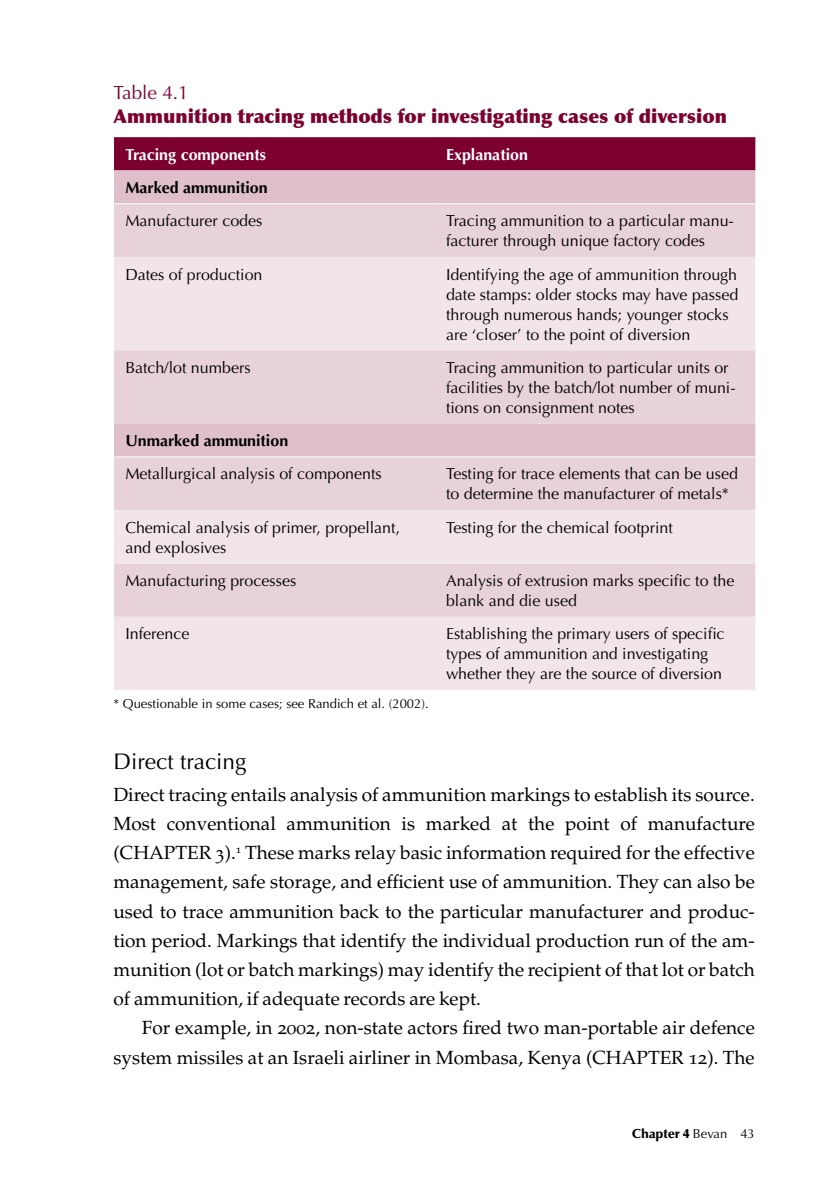
<style>
.page{position:relative;width:840px;height:1191px;background:#fff}
.page>*{position:absolute;margin:0;border:0;box-sizing:border-box;transform-origin:0 0}
.t1{font:22.6px "Optima LT Std";color:#000}
.t2{font:19px "Palatino LT Std";color:#000}
.t3{font:900 19px/24px "Optima LT Std";color:#7c002f}
.t4{font:16px/20px "Optima LT Std";color:#000}
.t5{font:700 16px "Optima LT Std";color:#fff}
.t6{font:13px "Optima LT Std";color:#000}
.t7{font:900 13px "Optima LT Std";color:#000}
.s1{font-weight:400}
.s2{font-weight:700}
</style>
<div class="page">
<div style="left:114px;top:137px;width:641px;height:33px;background:#7c002f"></div>
<div style="left:114px;top:170px;width:641px;height:34px;background:#debfcb"></div>
<div style="left:114px;top:204px;width:641px;height:53px;background:#e7d1da"></div>
<svg style="left:114px;top:257px;width:641px;height:433px;background:#ecd9e1"></svg>
<hr style="left:114px;top:203px;width:320px;height:1px;background:#fff">
<hr style="left:434px;top:203px;width:320px;height:1px;background:#fff">
<hr style="left:114px;top:456px;width:320px;height:1px;background:#fff">
<hr style="left:434px;top:456px;width:320px;height:1px;background:#fff">
<p class="t3" style="left:113px;top:80px;width:614px"><span class="s1">Table 4.1<br></span>Ammunition tracing methods for investigating cases of diversion</p>
<p class="t5" style="left:125px;top:145px;width:142px">Tracing components</p>
<p class="t5" style="left:446px;top:145px;width:83px">Explanation</p>
<p class="t4" style="left:125px;top:171px;width:144px;line-height:33.2px"><span class="s2">Marked ammunition<br></span>Manufacturer codes</p>
<p class="t4" style="left:446px;top:211px;width:289px">Tracing ammunition to a particular manu&shy;facturer through unique factory codes</p>
<p class="t4" style="left:125px;top:264px;width:138px">Dates of production</p>
<p class="t4" style="left:446px;top:264px;width:293px">Identifying the age of ammunition through date stamps: older stocks may have passed through numerous hands; younger stocks are ‘closer’ to the point of diversion</p>
<p class="t4" style="left:125px;top:358px;width:127px">Batch/lot numbers</p>
<p class="t4" style="left:446px;top:358px;width:291px">Tracing ammunition to particular units or facilities by the batch/lot number of muni&shy;tions on consignment notes</p>
<p class="t4" style="left:125px;top:424px;width:258px;line-height:33.2px"><span class="s2">Unmarked ammunition<br></span>Metallurgical analysis of components</p>
<p class="t4" style="left:446px;top:464px;width:293px">Testing for trace elements that can be used to determine the manufacturer of metals*</p>
<p class="t4" style="left:125px;top:517px;width:276px">Chemical analysis of primer, propellant, and explosives</p>
<p class="t4" style="left:446px;top:517px;width:228px">Testing for the chemical footprint</p>
<p class="t4" style="left:125px;top:571px;width:172px">Manufacturing processes</p>
<p class="t4" style="left:446px;top:571px;width:290px">Analysis of extrusion marks specific to the blank and die used</p>
<p class="t4" style="left:125px;top:624px;width:66px">Inference</p>
<p class="t4" style="left:446px;top:624px;width:280px">Establishing the primary users of specific types of ammunition and investigating whether they are the source of diversion</p>
<p class="t6" style="left:113px;top:696px;width:316px">* Questionable in some cases; see Randich et al. (2002).</p>
<p class="t1" style="left:113px;top:748px;width:134px">Direct tracing</p>
<p class="t2" style="left:113px;top:783px;width:642px">Direct tracing entails analysis of ammunition markings to establish its source.</p>
<p class="t2" style="left:113px;top:812px;width:642px">Most conventional ammunition is marked at the point of manufacture</p>
<p class="t2" style="left:113px;top:841px;width:642px">(CHAPTER 3).<sup>1</sup> These marks relay basic information required for the effective</p>
<p class="t2" style="left:113px;top:870px;width:642px">management, safe storage, and efficient use of ammunition. They can also be</p>
<p class="t2" style="left:113px;top:900px;width:642px">used to trace ammunition back to the particular manufacturer and produc-</p>
<p class="t2" style="left:113px;top:929px;width:642px">tion period. Markings that identify the individual production run of the am-</p>
<p class="t2" style="left:113px;top:958px;width:642px">munition (lot or batch markings) may identify the recipient of that lot or batch</p>
<p class="t2" style="left:113px;top:987px;width:369px">of ammunition, if adequate records are kept.</p>
<p class="t2" style="left:142px;top:1016px;width:614px">For example, in 2002, non-state actors fired two man-portable air defence</p>
<p class="t2" style="left:113px;top:1046px;width:642px">system missiles at an Israeli airliner in Mombasa, Kenya (CHAPTER 12). The</p>
<p class="t7" style="left:631px;top:1126px;width:125px">Chapter 4 <span class="s1">Bevan 43</span></p>
</div>
